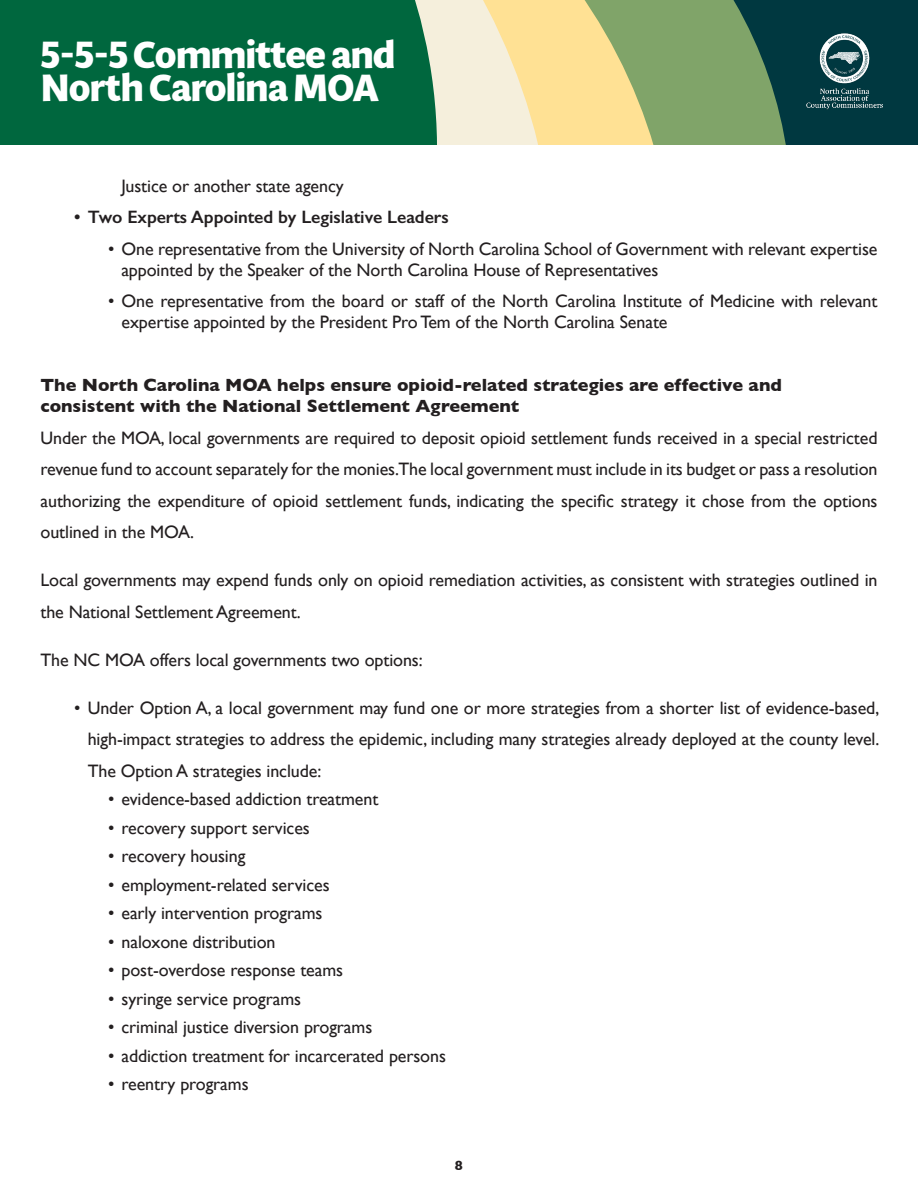
<style>
.page{position:relative;width:918px;height:1188px;background:#fff}
.page>*{position:absolute;margin:0;border:0;box-sizing:border-box;transform-origin:0 0}
.NCACCReportHeader{font:700 37.5px/33px "Multi Display";letter-spacing:-.03em;color:#fff}
.NCACCReportBody{font:18px/31.5px "Gill Sans";letter-spacing:-.005em;color:#231f20}
.NCACC_Report_Subhead{font:700 18px/21px "Gill Sans";color:#231f20}
.t1{font:600 18px "Gill Sans";letter-spacing:-.005em;color:#231f20}
.t2{font:700 13.5px "Gill Sans";color:#231f20}
</style>
<div class="page">
<div style="left:831px;top:0;width:87px;height:145px;background:#003840"></div>
<svg style="left:724px;top:0;width:107px;height:145px;background:#3c6b53"></svg>
<svg style="left:612px;top:0;width:112px;height:145px;background:#92ad6f"></svg>
<svg style="left:492px;top:0;width:120px;height:145px;background:#f9e1a1"></svg>
<svg style="left:0;top:0;width:492px;height:145px;background:#1e7851"></svg>
<img style="left:795px;top:29px;width:99px;height:85px">
<p class="NCACCReportHeader" style="left:40px;top:38px;width:357px">5-5-5 Committee and<br>North Carolina MOA</p>
<p class="NCACCReportBody" style="left:122px;top:170px;width:224px">Justice or another state agency</p>
<p class="t1" style="left:74px;top:206px;width:376px">• Two Experts Appointed by Legislative Leaders</p>
<p class="NCACCReportBody" style="left:122px;top:238px;width:758px;line-height:21px;text-indent:-14px">• One representative from the University of North Carolina School of Government with relevant expertise appointed by the Speaker of the North Carolina House of Representatives</p>
<p class="NCACCReportBody" style="left:122px;top:290px;width:758px;line-height:21px;text-indent:-14px">• One representative from the board or staff of the North Carolina Institute of Medicine with relevant expertise appointed by the President Pro Tem of the North Carolina Senate</p>
<p class="NCACC_Report_Subhead" style="left:40px;top:374px;width:743px">The North Carolina MOA helps ensure opioid-related strategies are effective and consistent with the National Settlement Agreement</p>
<p class="NCACCReportBody" style="left:40px;top:422px;width:839px;text-align:justify">Under the MOA, local governments are required to deposit opioid settlement funds received in a special restricted revenue fund to account separately for the monies.The local government must include in its budget or pass a resolution authorizing the expenditure of opioid settlement funds, indicating the specific strategy it chose from the options outlined in the MOA.</p>
<p class="NCACCReportBody" style="left:40px;top:564px;width:839px">Local governments may expend funds only on opioid remediation activities, as consistent with strategies outlined in the National Settlement Agreement.</p>
<p class="NCACCReportBody" style="left:40px;top:644px;width:384px">The NC MOA offers local governments two options:</p>
<p class="NCACCReportBody" style="left:88px;top:692px;width:793px;text-align:justify;text-indent:-14px">• Under Option A, a local government may fund one or more strategies from a shorter list of evidence-based, high-impact strategies to address the epidemic, including many strategies already deployed at the county level.<br>The Option A strategies include:</p>
<p class="NCACCReportBody" style="left:108px;top:783px;width:272px">• evidence-based addiction treatment</p>
<p class="NCACCReportBody" style="left:108px;top:812px;width:203px">• recovery support services</p>
<p class="NCACCReportBody" style="left:108px;top:840px;width:139px">• recovery housing</p>
<p class="NCACCReportBody" style="left:108px;top:869px;width:223px">• employment-related services</p>
<p class="NCACCReportBody" style="left:108px;top:897px;width:216px">• early intervention programs</p>
<p class="NCACCReportBody" style="left:108px;top:926px;width:169px">• naloxone distribution</p>
<p class="NCACCReportBody" style="left:108px;top:954px;width:237px">• post-overdose response teams</p>
<p class="NCACCReportBody" style="left:108px;top:983px;width:195px">• syringe service programs</p>
<p class="NCACCReportBody" style="left:108px;top:1011px;width:266px">• criminal justice diversion programs</p>
<p class="NCACCReportBody" style="left:108px;top:1040px;width:340px">• addiction treatment for incarcerated persons</p>
<p class="NCACCReportBody" style="left:108px;top:1068px;width:142px">• reentry programs</p>
<p class="t2" style="left:455px;top:1155px;width:10px">8</p>
</div>
